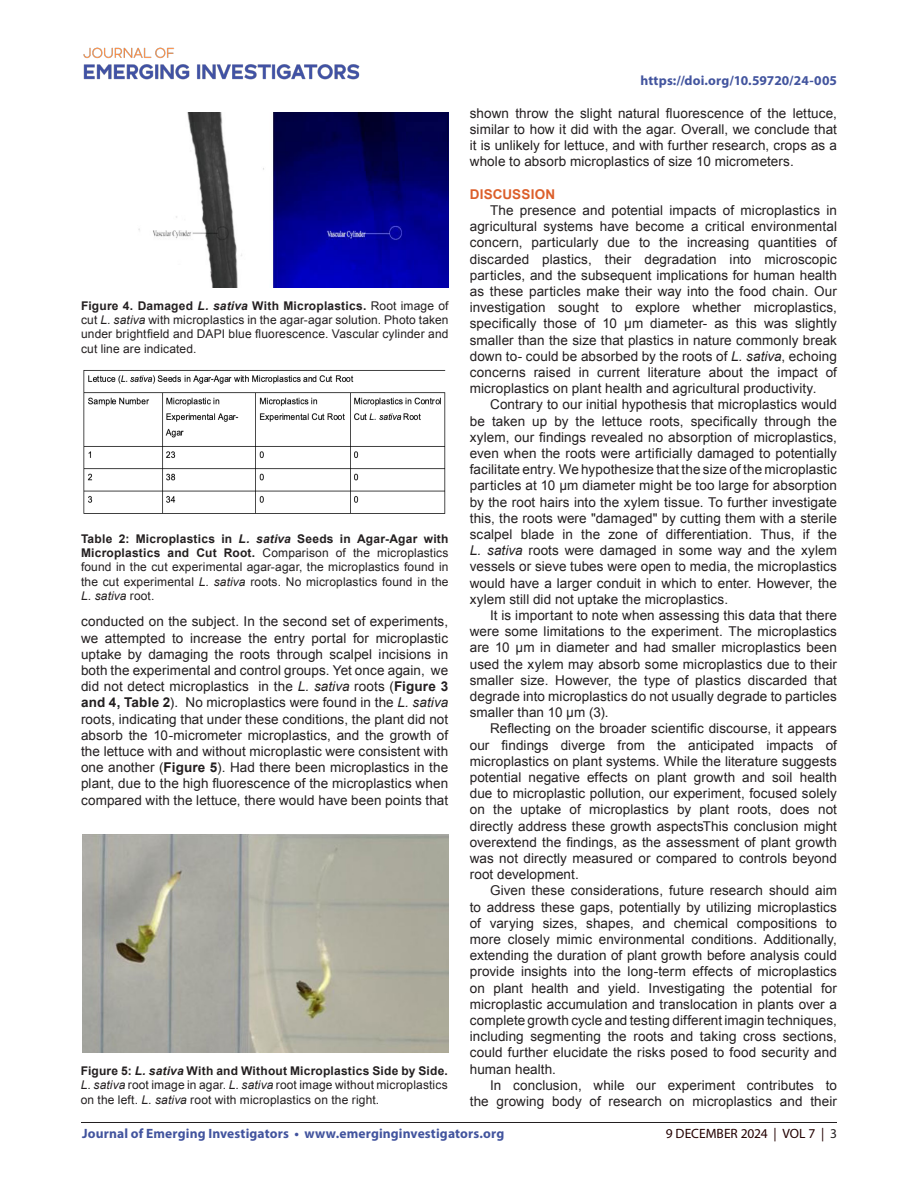
<style>
.page{position:relative;width:918px;height:1188px;background:#fff}
.page>*{position:absolute;margin:0;border:0;box-sizing:border-box;transform-origin:0 0}
.t1{font:13.5px/16.2px "Arial";letter-spacing:.005em;color:#231f20;text-align:justify}
.t2{font:700 13.5px "Myriad Pro";letter-spacing:.01em;color:#42549e}
.t3{font:13.5px "Myriad Pro";letter-spacing:-.005em;color:#230000}
.t4{font:700 13.5px "Arial";letter-spacing:.015em;color:#dc5f2b}
.t5{font:12px/14.4px "Arial";letter-spacing:.01em;color:#231f20;text-align:justify}
.s1{font-weight:700}
.s2{font-weight:700;font-style:italic}
.s3{font-style:italic}
.s4{color:#231f20}
</style>
<div class="page">
<hr style="left:81px;top:1122px;width:756px;height:1px;background:#231f20">
<img style="left:83px;top:47px;width:277px;height:33px">
<img style="left:83px;top:370px;width:363px;height:144px">
<img style="left:138px;top:112px;width:310px;height:175px">
<img style="left:82px;top:834px;width:367px;height:219px">
<p class="t5" style="left:81px;top:298px;width:369px"><span class="s1">Figure 4. Damaged</span> <span class="s2">L. sativa</span> <span class="s1">With Microplastics.</span> Root image of cut <span class="s3">L. sativa</span> with microplastics in the agar-agar solution. Photo taken under brightfield and DAPI blue fluorescence. Vascular cylinder and cut line are indicated.</p>
<p class="t5" style="left:81px;top:531px;width:369px"><span class="s1">Table 2: Microplastics in</span> <span class="s2">L. sativa</span> <span class="s1">Seeds in Agar-Agar with Microplastics and Cut Root.</span> Comparison of the microplastics found in the cut experimental agar-agar, the microplastics found in the cut experimental <span class="s3">L. sativa</span> roots. No microplastics found in the <span class="s3">L. sativa</span> root.</p>
<p class="t1" style="left:81px;top:614px;width:369px">conducted on the subject. In the second set of experiments, we attempted to increase the entry portal for microplastic uptake by damaging the roots through scalpel incisions in both the experimental and control groups. Yet once again, we did not detect microplastics in the <span class="s3">L. sativa</span> roots (<span class="s1">Figure 3 and 4, Table 2</span>). No microplastics were found in the <span class="s3">L. sativa </span>roots, indicating that under these conditions, the plant did not absorb the 10-micrometer microplastics, and the growth of the lettuce with and without microplastic were consistent with one another (<span class="s1">Figure 5</span>). Had there been microplastics in the plant, due to the high fluorescence of the microplastics when compared with the lettuce, there would have been points that</p>
<p class="t5" style="left:81px;top:1064px;width:369px"><span class="s1">Figure 5:</span> <span class="s2">L. sativa</span> <span class="s1">With and Without Microplastics Side by Side.<br></span><span class="s3">L. sativa</span> root image in agar. <span class="s3">L. sativa</span> root image without microplastics on the left. <span class="s3">L. sativa</span> root with microplastics on the right.</p>
<p class="t2" style="left:640px;top:72px;width:198px">https://doi.org/10.59720/24-005</p>
<p class="t1" style="left:470px;top:105px;width:369px">shown throw the slight natural fluorescence of the lettuce, similar to how it did with the agar. Overall, we conclude that it is unlikely for lettuce, and with further research, crops as a whole to absorb microplastics of size 10 micrometers.</p>
<p class="t4" style="left:470px;top:185px;width:87px">DISCUSSION</p>
<p class="t1" style="left:470px;top:202px;width:369px;text-indent:20px">The presence and potential impacts of microplastics in agricultural systems have become a critical environmental concern, particularly due to the increasing quantities of discarded plastics, their degradation into microscopic particles, and the subsequent implications for human health as these particles make their way into the food chain. Our investigation sought to explore whether microplastics, specifically those of 10 μm diameter- as this was slightly smaller than the size that plastics in nature commonly break down to- could be absorbed by the roots of <span class="s3">L. sativa</span>, echoing concerns raised in current literature about the impact of microplastics on plant health and agricultural productivity.</p>
<p class="t1" style="left:470px;top:397px;width:369px;text-indent:20px">Contrary to our initial hypothesis that microplastics would be taken up by the lettuce roots, specifically through the xylem, our findings revealed no absorption of microplastics, even when the roots were artificially damaged to potentially facilitate entry. We hypothesize that the size of the microplastic particles at 10 μm diameter might be too large for absorption by the root hairs into the xylem tissue. To further investigate this, the roots were "damaged" by cutting them with a sterile scalpel blade in the zone of differentiation. Thus, if the <span class="s3">L. sativa</span> roots were damaged in some way and the xylem vessels or sieve tubes were open to media, the microplastics would have a larger conduit in which to enter. However, the xylem still did not uptake the microplastics.</p>
<p class="t1" style="left:470px;top:607px;width:369px;text-indent:20px">It is important to note when assessing this data that there were some limitations to the experiment. The microplastics are 10 μm in diameter and had smaller microplastics been used the xylem may absorb some microplastics due to their smaller size. However, the type of plastics discarded that degrade into microplastics do not usually degrade to particles smaller than 10 μm (3).</p>
<p class="t1" style="left:470px;top:721px;width:369px;text-indent:20px">Reflecting on the broader scientific discourse, it appears our findings diverge from the anticipated impacts of microplastics on plant systems. While the literature suggests potential negative effects on plant growth and soil health due to microplastic pollution, our experiment, focused solely on the uptake of microplastics by plant roots, does not directly address these growth aspectsThis conclusion might overextend the findings, as the assessment of plant growth was not directly measured or compared to controls beyond root development.</p>
<p class="t1" style="left:470px;top:883px;width:369px;text-indent:20px">Given these considerations, future research should aim to address these gaps, potentially by utilizing microplastics of varying sizes, shapes, and chemical compositions to more closely mimic environmental conditions. Additionally, extending the duration of plant growth before analysis could provide insights into the long-term effects of microplastics on plant health and yield. Investigating the potential for microplastic accumulation and translocation in plants over a complete growth cycle and testing different imagin techniques, including segmenting the roots and taking cross sections, could further elucidate the risks posed to food security and human health.</p>
<p class="t1" style="left:470px;top:1077px;width:369px;text-align:right">In conclusion, while our experiment contributes to the growing body of research on microplastics and their</p>
<p class="t2" style="left:82px;top:1125px;width:424px">Journal of Emerging Investigators • www.emerginginvestigators.org</p>
<p class="t3" style="left:666px;top:1125px;width:173px">9 DECEMBER 2024 | VOL 7 | <span class="s4">3</span></p>
</div>
